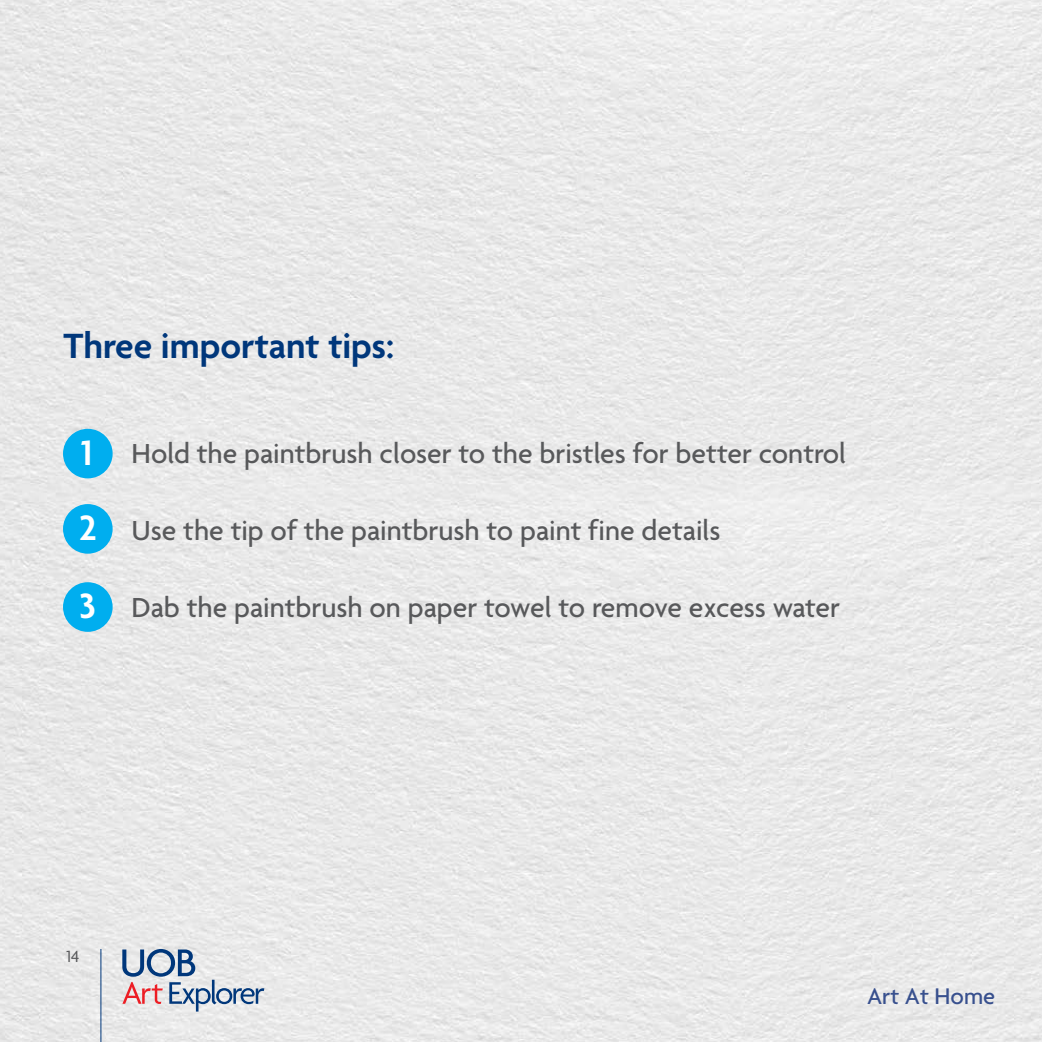
<style>
.page{position:relative;width:1042px;height:1042px;background:#fff}
.page>*{position:absolute;margin:0;border:0;box-sizing:border-box;transform-origin:0 0}
.t1{font:600 37.98px "Agenda";color:#00377b}
.t2{font:600 37.98px/76.6px "Agenda";color:#fff}
.t3{font:500 29.75px "Agenda";color:#58595b}
.t4{font:500 24.5px "Agenda";color:#38508e}
.t5{font:17.5px "Agenda";color:#58595b}
</style>
<div class="page">
<img style="left:0;top:0;width:1042px;height:1042px">
<hr style="left:100px;top:949px;width:1px;height:93px;background:#00377b">
<svg style="left:122px;top:949px;width:142px;height:62px;background:#c0c4d0"></svg>
<div style="left:63px;top:429px;width:50px;height:49px;background:#00aeef;border-radius:50%"></div>
<div style="left:63px;top:504px;width:50px;height:50px;background:#00aeef;border-radius:50%"></div>
<div style="left:63px;top:582px;width:50px;height:50px;background:#00aeef;border-radius:50%"></div>
<p class="t1" style="left:64px;top:326px;width:332px">Three important tips:</p>
<p class="t2" style="left:79px;top:417px;width:19px">1<br>2<br>3</p>
<p class="t3" style="left:132px;top:437px;width:716px">Hold the paintbrush closer to the bristles for better control</p>
<p class="t3" style="left:132px;top:514px;width:590px">Use the tip of the paintbrush to paint f ine details</p>
<p class="t3" style="left:132px;top:591px;width:710px">Dab the paintbrush on paper towel to remove excess water</p>
<p class="t5" style="left:67px;top:947px;width:14px">14</p>
<p class="t4" style="left:867px;top:982px;width:130px">Art At Home</p>
</div>
